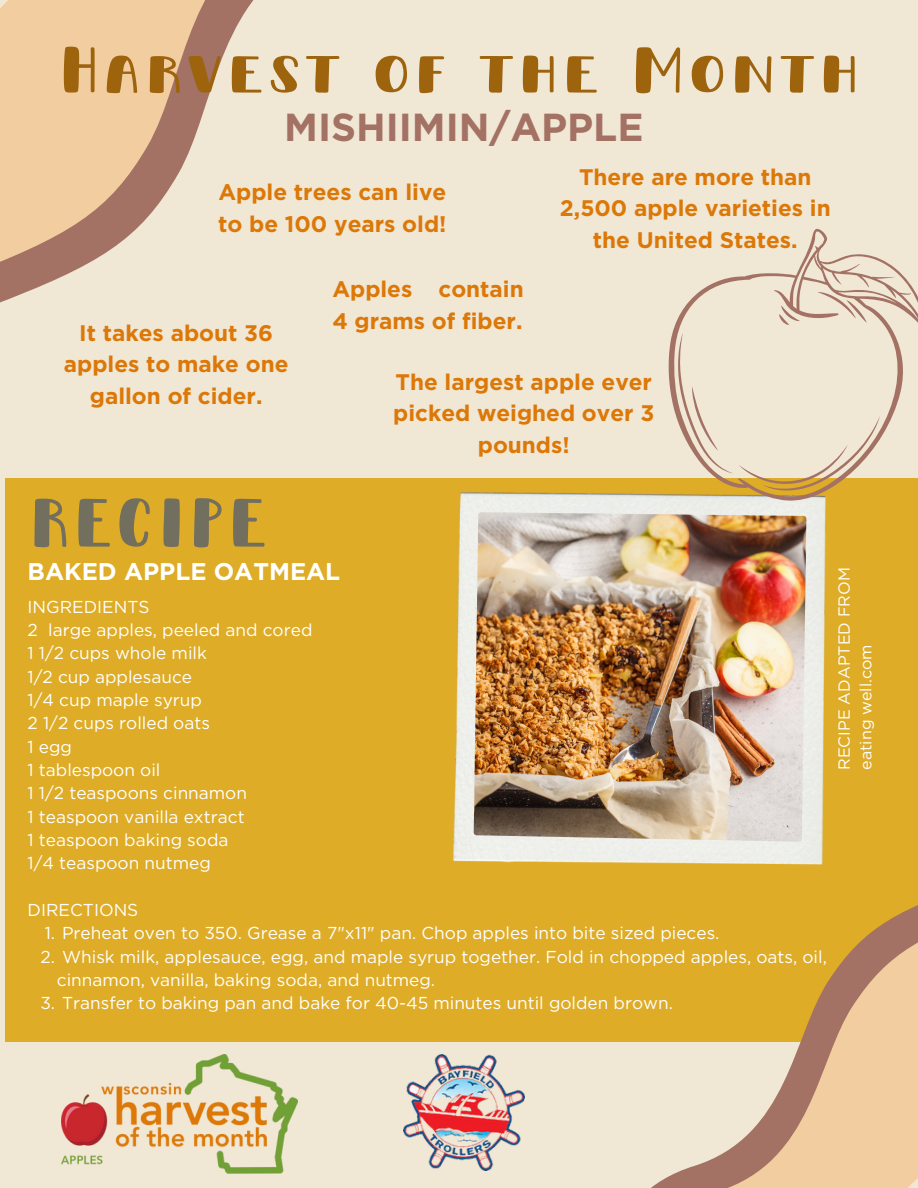
<style>
.page{position:relative;width:918px;height:1188px;background:#f1e7d5}
.page>*{position:absolute;margin:0;border:0;box-sizing:border-box;transform-origin:0 0}
.t1{font:72px "Pinafore SC Upright";color:#726f5f}
.t2{font:67.95px "Pinafore SC Upright";color:#9e640d}
.t3{font:700 39px "Gotham";color:#a37264}
.t4{font:700 24.15px "Gotham";color:#fff}
.t5{font:700 22.5px/31.5px "Gotham";color:#dc7807;text-align:center}
.t6{font:17.25px/23.4px "Gotham";color:#fff}
.t7{font:16.05px "Gotham";color:#fff}
</style>
<div class="page">
<div style="left:5px;top:479px;width:913px;height:563px;background:#deac26"></div>
<img style="left:403px;top:1055px;width:122px;height:115px">
<img style="left:453px;top:493px;width:373px;height:370px">
<img style="left:474px;top:512px;width:332px;height:329px">
<svg style="left:641px;top:228px;width:277px;height:299px"></svg>
<img style="left:577px;top:561px;width:249px;height:302px">
<img style="left:601px;top:586px;width:317px;height:602px">
<svg style="left:433px;top:478px;width:30px;height:220px"></svg>
<svg style="left:0;top:0;width:433px;height:479px"></svg>
<img style="left:61px;top:1055px;width:236px;height:119px">
<h1 class="t2" style="left:57px;top:22px;width:806px">Harvest of the Month</h1>
<h2 class="t3" style="left:284px;top:104px;width:361px">MISHIIMIN/APPLE</h2>
<p class="t5" style="left:218px;top:177px;width:230px;text-align:left">Apple trees can live to be 100 years old!</p>
<p class="t5" style="left:560px;top:161px;width:272px">There are more than<br>2,500 apple varieties in the United States.</p>
<p class="t5" style="left:64px;top:317px;width:226px">It takes about 36 apples to make one gallon of cider.</p>
<p class="t5" style="left:332px;top:273px;width:193px;text-align:left">Apples contain<br>4 grams of fiber.</p>
<h6 class="t5" style="left:393px;top:366px;width:263px">The largest apple ever picked weighed over 3 pounds!</h6>
<p class="t1" style="left:27px;top:472px;width:243px">RECIPE</p>
<h3 class="t4" style="left:28px;top:557px;width:314px">BAKED APPLE OATMEAL</h3>
<h5 class="t6" style="left:28px;top:595px;width:124px">INGREDIENTS</h5>
<p class="t6" style="left:28px;top:618px;width:286px">2 large apples, peeled and cored</p>
<h5 class="t6" style="left:28px;top:642px;width:181px">1 1/2 cups whole milk</h5>
<h5 class="t6" style="left:28px;top:665px;width:166px">1/2 cup applesauce</h5>
<p class="t6" style="left:28px;top:688px;width:176px">1/4 cup maple syrup</p>
<p class="t6" style="left:28px;top:711px;width:184px">2 1/2 cups rolled oats</p>
<p class="t6" style="left:28px;top:735px;width:46px">1 egg</p>
<p class="t6" style="left:28px;top:758px;width:134px">1 tablespoon oil</p>
<h4 class="t6" style="left:28px;top:781px;width:221px">1 1/2 teaspoons cinnamon</h4>
<p class="t6" style="left:28px;top:805px;width:219px">1 teaspoon vanilla extract</p>
<p class="t6" style="left:28px;top:828px;width:202px">1 teaspoon baking soda</p>
<p class="t6" style="left:28px;top:851px;width:185px">1/4 teaspoon nutmeg</p>
<p class="t6" style="left:28px;top:898px;width:112px">DIRECTIONS</p>
<p class="t6" style="left:45px;top:921px;width:676px">1. Preheat oven to 350. Grease a 7"x11" pan. Chop apples into bite sized pieces.</p>
<p class="t6" style="left:57px;top:945px;width:772px;text-indent:-16px">2. Whisk milk, applesauce, egg, and maple syrup together. Fold in chopped apples, oats, oil, cinnamon, vanilla, baking soda, and nutmeg.</p>
<p class="t6" style="left:40px;top:991px;width:634px">3. Transfer to baking pan and bake for 40-45 minutes until golden brown.</p>
<p class="t7" style="left:834px;top:770px;width:204px;rotate:-90deg">RECIPE ADAPTED FROM</p>
<p class="t7" style="left:856px;top:770px;width:127px;rotate:-90deg">eating well.com</p>
</div>
